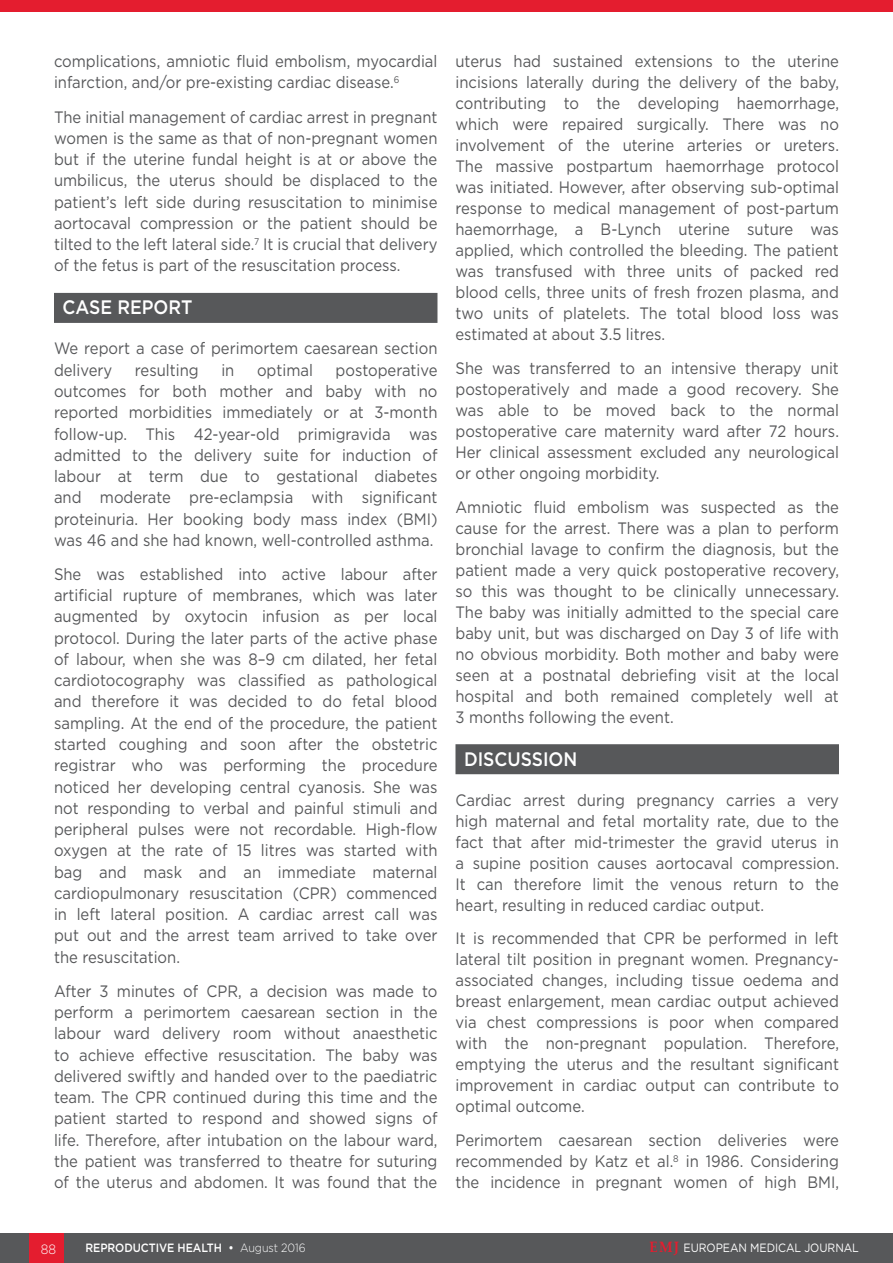
<style>
.page{position:relative;width:893px;height:1263px;background:#fff}
.page>*{position:absolute;margin:0;border:0;box-sizing:border-box;transform-origin:0 0}
._8__Heading_1{font:500 19.5px "Gotham";color:#fff;scale:.9 1}
._11__Main_text{font:16.5px/21.3px "Gotham";color:#57585a;text-align:justify;scale:.9 1}
.t1{font:300 13.5px "Gotham";color:#fff;scale:.9 1}
.t2{font:500 12px "Gotham";letter-spacing:-.005em;color:#fff;scale:.9 1}
.t3{font:12px "Gotham";letter-spacing:-.005em;color:#fff;scale:.9 1}
.s1{font-weight:300}
.s2{font-family:"Palatino Linotype";font-weight:700;font-size:15px;color:#e41d2f}
</style>
<div class="page">
<div style="left:0;top:1233px;width:893px;height:30px;background:#57585a"></div>
<div style="left:30px;top:1233px;width:34px;height:30px;background:#e41d2f"></div>
<div style="left:54px;top:293px;width:383px;height:30px;background:#57585a"></div>
<div style="left:455px;top:744px;width:384px;height:30px;background:#57585a"></div>
<div style="left:0;top:0;width:893px;height:11px;background:#e41d2f"></div>
<p class="_11__Main_text" style="left:54px;top:50px;width:428px">complications, amniotic fluid embolism, myocardial infarction, and/or pre-existing cardiac disease.<sup>6</sup></p>
<p class="_11__Main_text" style="left:54px;top:106px;width:428px">The initial management of cardiac arrest in pregnant women is the same as that of non-pregnant women but if the uterine fundal height is at or above the umbilicus, the uterus should be displaced to the patient’s left side during resuscitation to minimise aortocaval compression or the patient should be tilted to the left lateral side.<sup>7</sup> It is crucial that delivery of the fetus is part of the resuscitation process.</p>
<p class="_8__Heading_1" style="left:63px;top:295px;width:146px">CASE REPORT</p>
<p class="_11__Main_text" style="left:54px;top:338px;width:428px">We report a case of perimortem caesarean section delivery</p>
<p class="_11__Main_text" style="left:135px;top:359px;width:72px">resulting</p>
<p class="_11__Main_text" style="left:221px;top:359px;width:16px">in</p>
<p class="_11__Main_text" style="left:257px;top:359px;width:64px">optimal</p>
<p class="_11__Main_text" style="left:54px;top:359px;width:428px;text-indent:282px">postoperative outcomes for both mother and baby with no reported morbidities immediately or at 3-month follow-up. This 42-year-old primigravida was admitted to the delivery suite for induction of labour at term due to gestational diabetes and moderate pre-eclampsia with significant proteinuria. Her booking body mass index (BMI) was 46 and she had known, well-controlled asthma.</p>
<p class="_11__Main_text" style="left:54px;top:563px;width:428px">She was established into active labour after artificial rupture of membranes, which was later augmented by oxytocin infusion as per local protocol. During the later parts of the active phase of labour, when she was 8–9 cm dilated, her fetal cardiotocography was classified as pathological and therefore it was decided to do fetal blood sampling. At the end of the procedure, the patient started coughing and soon after the obstetric registrar who was performing the procedure noticed her developing central cyanosis. She was not responding to verbal and painful stimuli and peripheral pulses were not recordable. High-flow oxygen at the rate of 15 litres was started with bag and mask and an immediate maternal cardiopulmonary resuscitation (CPR) commenced in left lateral position. A cardiac arrest call was put out and the arrest team arrived to take over the resuscitation.</p>
<p class="_11__Main_text" style="left:54px;top:980px;width:428px">After 3 minutes of CPR, a decision was made to perform a perimortem caesarean section in the labour ward delivery room without anaesthetic to achieve effective resuscitation. The baby was delivered swiftly and handed over to the paediatric team. The CPR continued during this time and the patient started to respond and showed signs of life. Therefore, after intubation on the labour ward, the patient was transferred to theatre for suturing of the uterus and abdomen. It was found that the</p>
<p class="_11__Main_text" style="left:455px;top:51px;width:428px">uterus had sustained extensions to the uterine incisions laterally during the delivery of the baby, contributing to the developing haemorrhage, which were repaired surgically. There was no involvement of the uterine arteries or ureters.<br>The massive postpartum haemorrhage protocol was initiated. However, after observing sub-optimal response to medical management of post-partum haemorrhage, a B-Lynch uterine suture was applied, which controlled the bleeding. The patient was transfused with three units of packed red blood cells, three units of fresh frozen plasma, and two units of platelets. The total blood loss was estimated at about 3.5 litres.</p>
<p class="_11__Main_text" style="left:455px;top:357px;width:428px">She was transferred to an intensive therapy unit postoperatively and made a good recovery. She was able to be moved back to the normal postoperative care maternity ward after 72 hours.<br>Her clinical assessment excluded any neurological or other ongoing morbidity.</p>
<p class="_11__Main_text" style="left:455px;top:496px;width:428px">Amniotic fluid embolism was suspected as the cause for the arrest. There was a plan to perform bronchial lavage to confirm the diagnosis, but the patient made a very quick postoperative recovery, so this was thought to be clinically unnecessary.<br>The baby was initially admitted to the special care baby unit, but was discharged on Day 3 of life with no obvious morbidity. Both mother and baby were seen at a postnatal debriefing visit at the local hospital and both remained completely well at 3 months following the event.</p>
<p class="_8__Heading_1" style="left:464px;top:746px;width:127px">DISCUSSION</p>
<p class="_11__Main_text" style="left:455px;top:789px;width:428px">Cardiac arrest during pregnancy carries a very high maternal and fetal mortality rate, due to the fact that after mid-trimester the gravid uterus in a supine position causes aortocaval compression.<br>It can therefore limit the venous return to the heart, resulting in reduced cardiac output.</p>
<p class="_11__Main_text" style="left:455px;top:927px;width:428px">It is recommended that CPR be performed in left lateral tilt position in pregnant women. Pregnancy&shy;associated changes, including tissue oedema and breast enlargement, mean cardiac output achieved via chest compressions is poor when compared with the non-pregnant population. Therefore, emptying the uterus and the resultant significant improvement in cardiac output can contribute to optimal outcome.</p>
<p class="_11__Main_text" style="left:455px;top:1129px;width:428px">Perimortem caesarean section deliveries were recommended by Katz et al.<sup>8</sup> in 1986. Considering the incidence in pregnant women of high BMI,</p>
<p class="t1" style="left:41px;top:1240px;width:18px">88</p>
<p class="t2" style="left:85px;top:1240px;width:246px">REPRODUCTIVE HEALTH • <span class="s1">August 2016</span></p>
<p class="t3" style="left:650px;top:1240px;width:234px"><span class="s2">EMJ</span> EUROPEAN MEDICAL JOURNAL</p>
</div>
